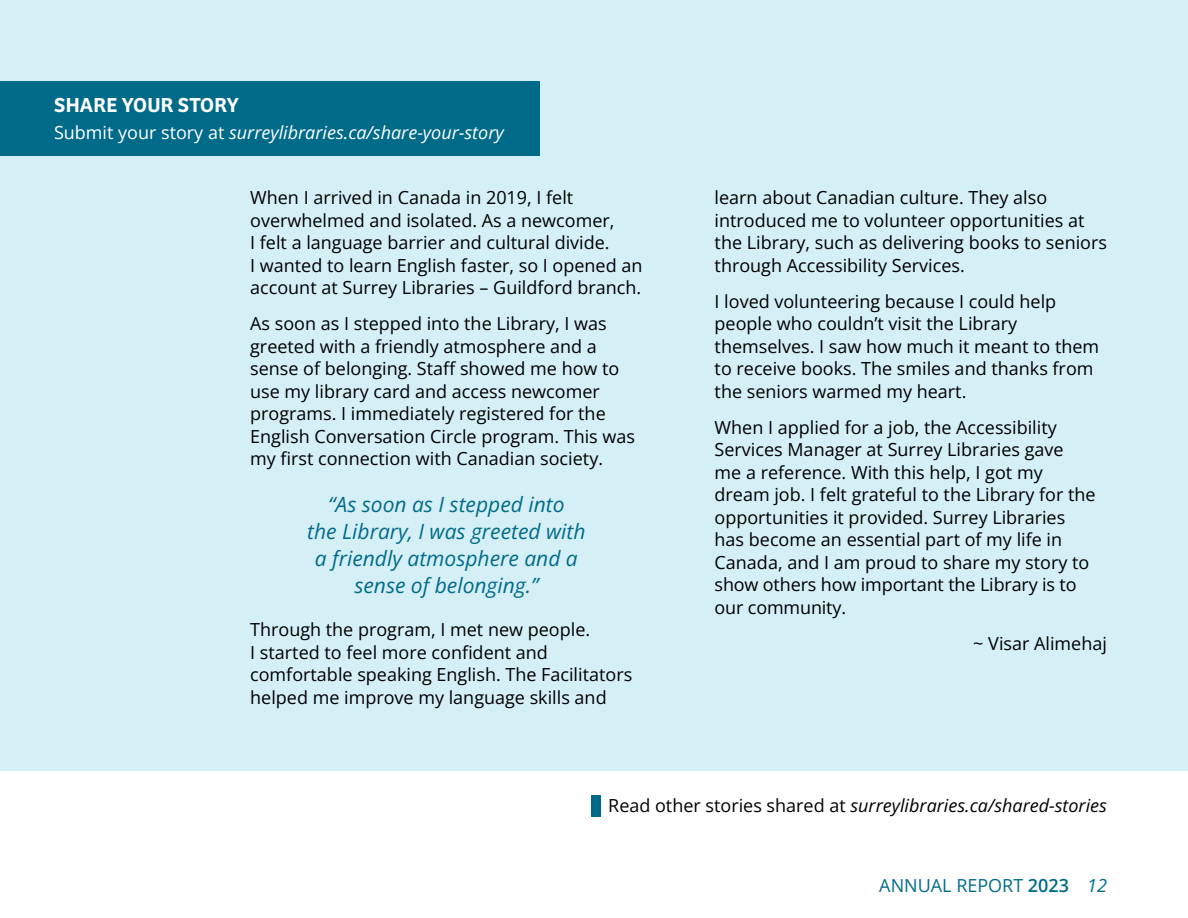
<style>
.page{position:relative;width:1188px;height:918px;background:#fff}
.page>*{position:absolute;margin:0;border:0;box-sizing:border-box;transform-origin:0 0}
.t1{font:italic 21px/27px "Open Sans";color:#006b89;text-align:center}
.t2{font:600 21px "Bree";letter-spacing:.01em;color:#fff}
.t3{font:18px/22.5px "Open Sans";color:#000}
.t4{font:italic 18px "Open Sans";color:#000}
.t5{font:italic 18px "Open Sans";color:#fff}
.t6{font:18px "Open Sans";color:#006b89}
.s1{font-style:normal}
.s2{font-weight:600}
.s3{font-style:italic}
</style>
<div class="page">
<div style="left:0;top:1px;width:1188px;height:770px;background:#d5eff7"></div>
<div style="left:0;top:81px;width:540px;height:74px;background:#006b89"></div>
<div style="left:591px;top:795px;width:9px;height:21px;background:#006b89"></div>
<p class="t2" style="left:54px;top:88px;width:186px">SHARE YOUR STORY</p>
<p class="t5" style="left:54px;top:119px;width:451px"><span class="s1">Submit your story at</span> surreylibraries.ca/share-your-story</p>
<p class="t3" style="left:250px;top:186px;width:394px">When I arrived in Canada in 2019, I felt overwhelmed and isolated. As a newcomer,<br>I felt a language barrier and cultural divide.<br>I wanted to learn English faster, so I opened an account at Surrey Libraries – Guildford branch.</p>
<p class="t3" style="left:250px;top:312px;width:386px">As soon as I stepped into the Library, I was greeted with a friendly atmosphere and a sense of belonging. Staff showed me how to use my library card and access newcomer programs. I immediately registered for the English Conversation Circle program. This was my first connection with Canadian society.</p>
<p class="t1" style="left:307px;top:490px;width:280px">“As soon as I stepped into<br>the Library, I was greeted with a friendly atmosphere and a sense of belonging.”</p>
<p class="t3" style="left:250px;top:618px;width:384px">Through the program, I met new people.<br>I started to feel more confident and comfortable speaking English. The Facilitators helped me improve my language skills and</p>
<p class="t3" style="left:715px;top:186px;width:394px">learn about Canadian culture. They also introduced me to volunteer opportunities at the Library, such as delivering books to seniors through Accessibility Services.</p>
<p class="t3" style="left:715px;top:290px;width:386px">I loved volunteering because I could help people who couldn’t visit the Library themselves. I saw how much it meant to them to receive books. The smiles and thanks from the seniors warmed my heart.</p>
<p class="t3" style="left:715px;top:416px;width:383px">When I applied for a job, the Accessibility Services Manager at Surrey Libraries gave<br>me a reference. With this help, I got my dream job. I felt grateful to the Library for the opportunities it provided. Surrey Libraries has become an essential part of my life in Canada, and I am proud to share my story to show others how important the Library is to our community.</p>
<p class="t3" style="left:973px;top:632px;width:135px">~ Visar Alimehaj</p>
<p class="t4" style="left:608px;top:793px;width:500px"><span class="s1">Read other stories shared at</span> surreylibraries.ca/shared-stories</p>
<p class="t6" style="left:879px;top:873px;width:229px">ANNUAL REPORT <span class="s2">2023</span> <span class="s3">12</span></p>
</div>
